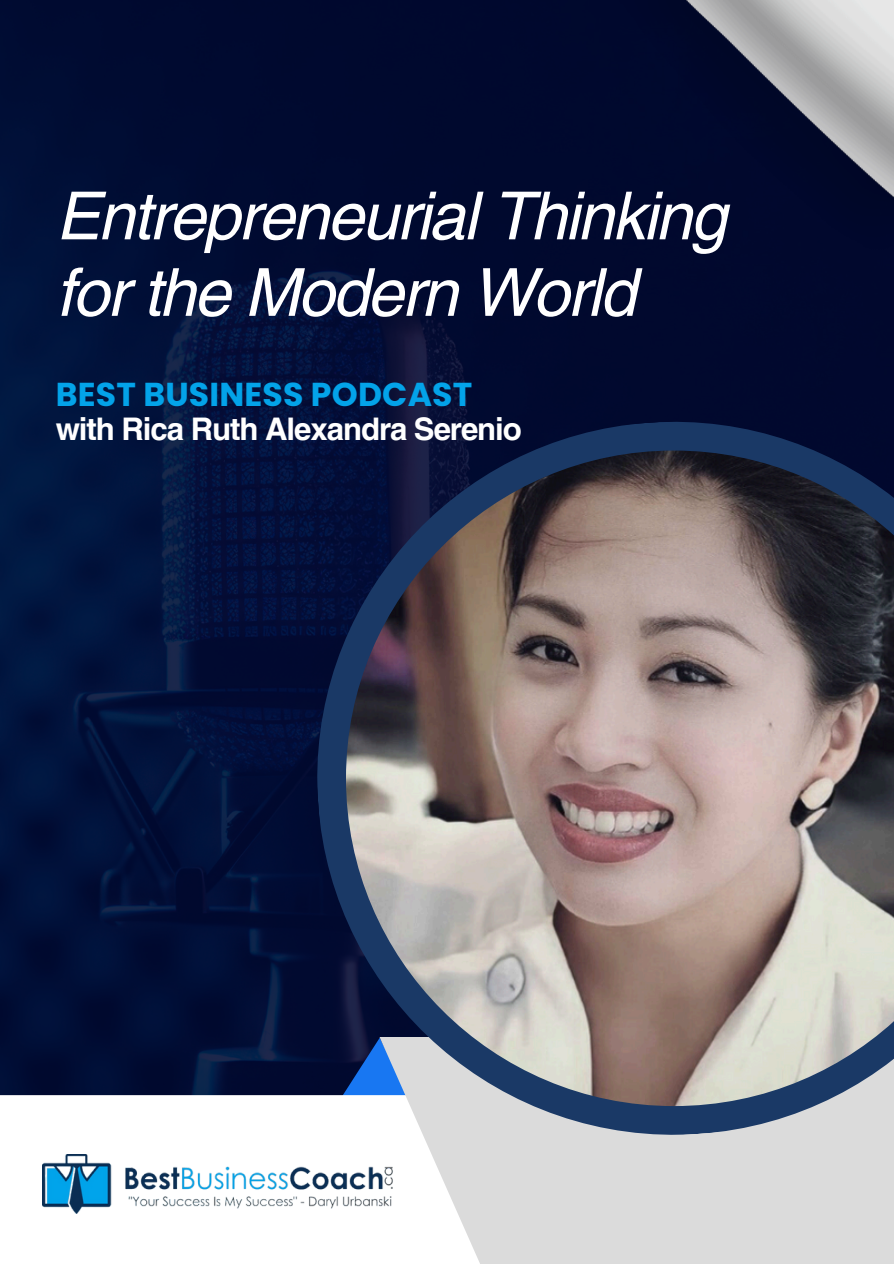
<style>
.page{position:relative;width:894px;height:1264px;background:#fff}
.page>*{position:absolute;margin:0;border:0;box-sizing:border-box;transform-origin:0 0}
.t1{font:italic 66.3px/76.5px "Helvetica LT Pro";letter-spacing:-.035em;color:#fff}
.t2{font:700 33px "Poppins";letter-spacing:.005em;color:#03a3e9}
.t3{font:700 31.2px "Helvetica LT Pro";letter-spacing:-.035em;color:#fff}
</style>
<div class="page">
<div style="left:0;top:0;width:893px;height:1263px;background:#000a34"></div>
<svg style="left:234px;top:1037px;width:63px;height:24px"></svg>
<div style="left:0;top:1095px;width:893px;height:168px;background:#fff"></div>
<div style="left:379px;top:1036px;width:514px;height:227px;background:#dbdbdb"></div>
<svg style="left:304px;top:409px;width:510px;height:738px"></svg>
<img style="left:42px;top:1154px;width:355px;height:59px">
<img style="left:658px;top:0;width:235px;height:217px">
<img style="left:346px;top:450px;width:547px;height:656px">
<p class="t1" style="left:56px;top:184px;width:672px">Entrepreneurial Thinking for the Modern World</p>
<h1 class="t2" style="left:56px;top:371px;width:418px">BEST BUSINESS PODCAST</h1>
<h2 class="t3" style="left:56px;top:417px;width:467px">with Rica Ruth Alexandra Serenio</h2>
</div>
